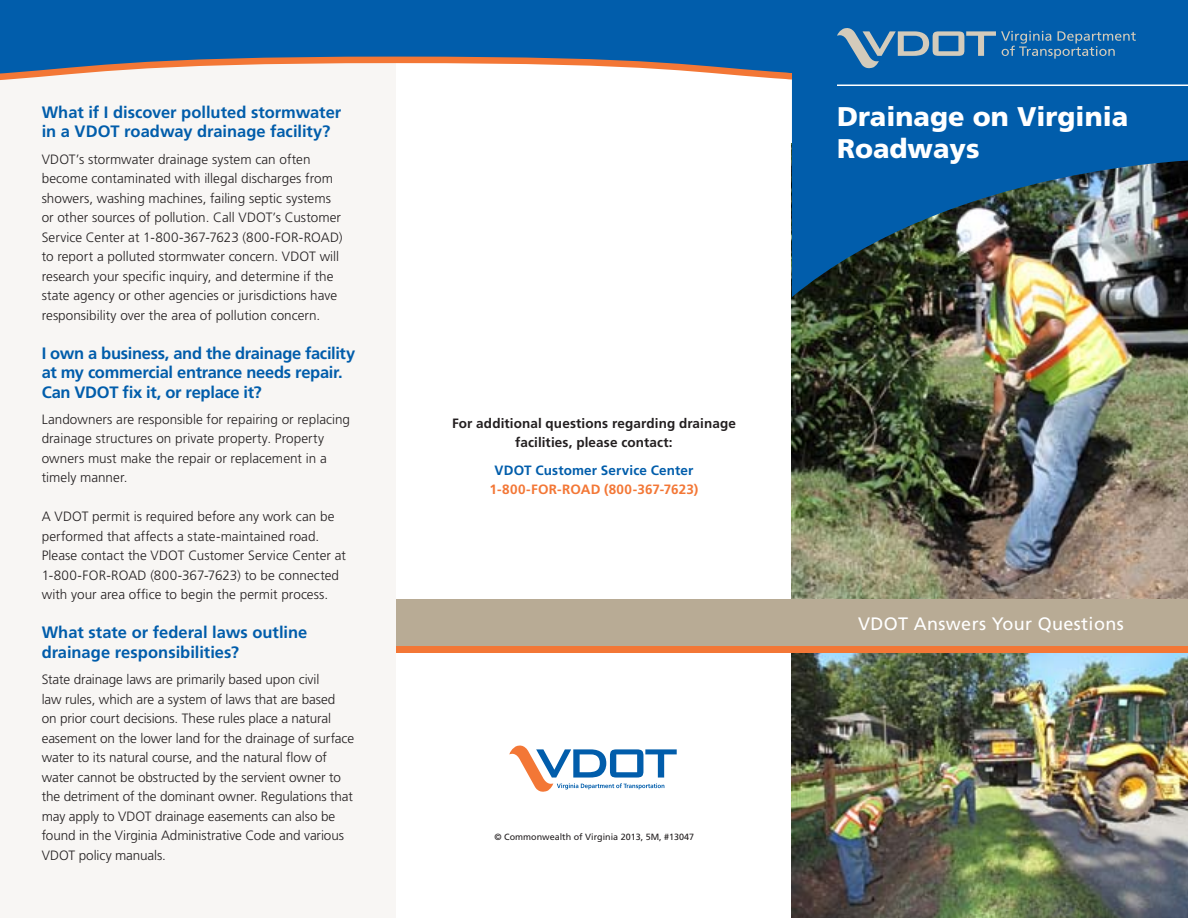
<style>
.page{position:relative;width:1188px;height:918px;background:#fff}
.page>*{position:absolute;margin:0;border:0;box-sizing:border-box;transform-origin:0 0}
.t1{font:900 27px/32.4px "Frutiger LT Std";color:#fff}
.t2{font:18px "Frutiger LT Std";letter-spacing:.02em;color:#fff}
.t3{font:700 16.5px/19.5px "Frutiger LT Std";letter-spacing:-.005em;color:#015dab}
.t4{font:300 13.5px/19.5px "Frutiger LT Std";color:#231f20}
.t5{font:700 13.5px/19.5px "Frutiger LT Std";letter-spacing:.01em;color:#231f20;text-align:center}
.t6{font:700 13.5px "Frutiger LT Std";letter-spacing:.015em;color:#f37736}
.t7{font:700 13.5px "Frutiger LT Std";letter-spacing:.01em;color:#015dab}
.t8{font:9px "Frutiger LT Std";color:#231f20}
</style>
<div class="page">
<img style="left:792px;top:297px;width:396px;height:302px">
<div style="left:0;top:0;width:396px;height:918px;background:#f8f6f4"></div>
<svg style="left:509px;top:745px;width:168px;height:47px"></svg>
<img style="left:792px;top:0;width:396px;height:297px">
<div style="left:396px;top:599px;width:792px;height:49px;background:#b8ab95"></div>
<hr style="left:837px;top:85px;width:351px;height:1px;background:#fff">
<svg style="left:837px;top:26px;width:299px;height:44px;background:#2b72ae"></svg>
<svg style="left:0;top:74px;width:792px;height:6px"></svg>
<img style="left:792px;top:653px;width:396px;height:265px">
<div style="left:396px;top:646px;width:792px;height:7px;background:#f37736"></div>
<svg style="left:0;top:0;width:792px;height:74px;background:#2a6ca8"></svg>
<p class="t3" style="left:42px;top:103px;width:301px">What if I discover polluted stormwater in a VDOT roadway drainage facility?</p>
<p class="t4" style="left:42px;top:150px;width:302px">VDOT’s stormwater drainage system can often become contaminated with illegal discharges from showers, washing machines, failing septic systems or other sources of pollution. Call VDOT’s Customer Service Center at 1-800-367-7623 (800-FOR-ROAD) to report a polluted stormwater concern. VDOT will research your specific inquiry, and determine if the state agency or other agencies or jurisdictions have responsibility over the area of pollution concern.</p>
<p class="t3" style="left:42px;top:343px;width:315px">I own a business, and the drainage facility at my commercial entrance needs repair.<br>Can VDOT fix it, or replace it?</p>
<p class="t4" style="left:42px;top:410px;width:310px">Landowners are responsible for repairing or replacing drainage structures on private property. Property owners must make the repair or replacement in a timely manner.</p>
<p class="t4" style="left:42px;top:507px;width:306px">A VDOT permit is required before any work can be performed that affects a state-maintained road.<br>Please contact the VDOT Customer Service Center at 1-800-FOR-ROAD (800-367-7623) to be connected with your area office to begin the permit process.</p>
<p class="t3" style="left:42px;top:623px;width:267px">What state or federal laws outline drainage responsibilities?</p>
<p class="t4" style="left:42px;top:670px;width:314px">State drainage laws are primarily based upon civil<br>law rules, which are a system of laws that are based<br>on prior court decisions. These rules place a natural easement on the lower land for the drainage of surface water to its natural course, and the natural flow of water cannot be obstructed by the servient owner to the detriment of the dominant owner. Regulations that may apply to VDOT drainage easements can also be found in the Virginia Administrative Code and various VDOT policy manuals.</p>
<p class="t5" style="left:452px;top:413px;width:285px">For additional questions regarding drainage facilities, please contact:</p>
<p class="t7" style="left:495px;top:462px;width:200px">VDOT Customer Service Center</p>
<p class="t6" style="left:490px;top:481px;width:210px">1-800-FOR-ROAD (800-367-7623)</p>
<p class="t8" style="left:494px;top:831px;width:201px">© Commonwealth of Virginia 2013, 5M, #13047</p>
<p class="t1" style="left:837px;top:100px;width:293px">Drainage on Virginia<br>Roadways</p>
<p class="t2" style="left:858px;top:613px;width:267px">VDOT Answers Your Questions</p>
</div>
